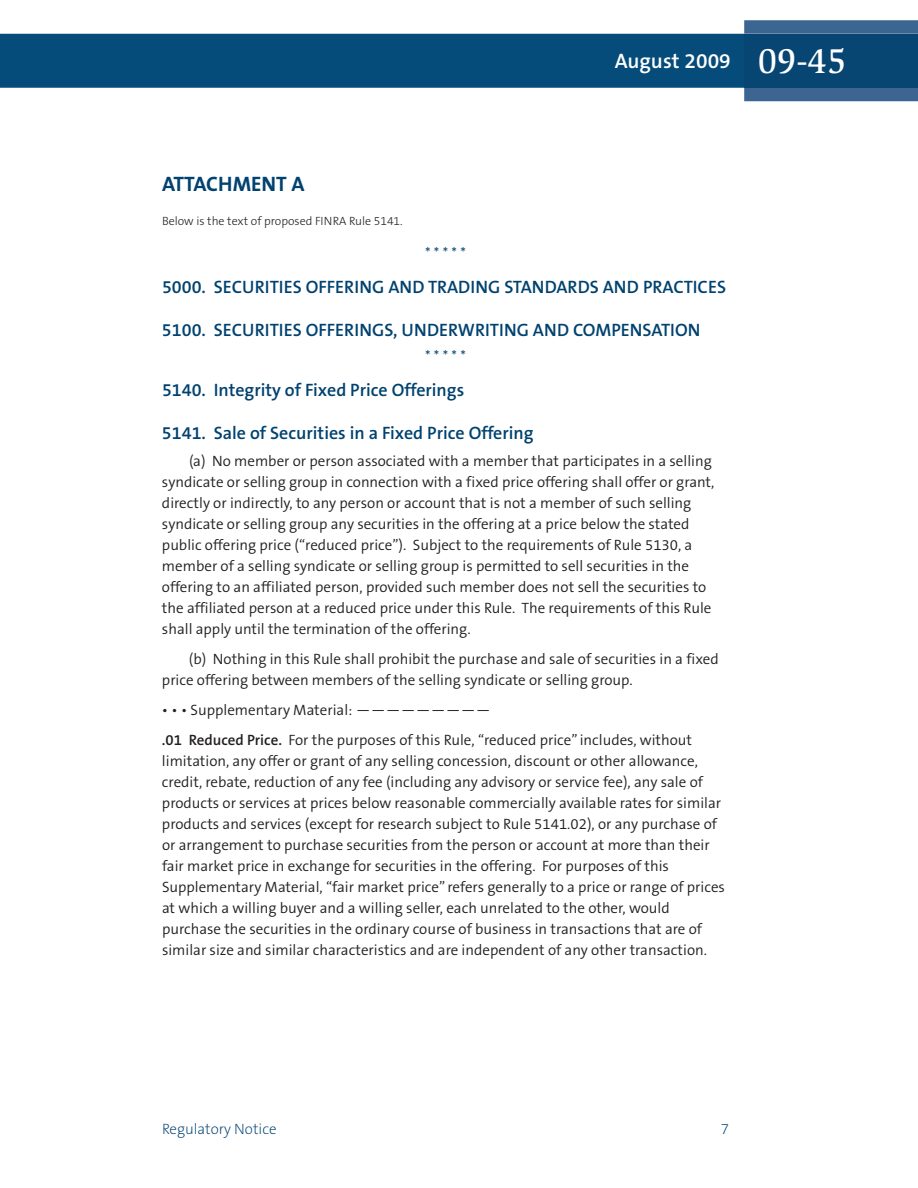
<style>
.page{position:relative;width:918px;height:1188px;background:#fff}
.page>*{position:absolute;margin:0;border:0;box-sizing:border-box;transform-origin:0 0}
.t1{font:600 21px "The Sans B6";color:#fff}
.t2{font:700 21px "The Sans B7";color:#004270}
.t3{font:600 18px "The Sans B6";color:#004270}
.t4{font:300 15px/21px "The Sans B4";color:#231f20}
.t5{font:200 15px "The Sans B2";color:#004270}
.t6{font:300 15px "The Sans B4";color:#004270}
.t7{font:300 12px "The Sans B3";color:#231f20}
.s1{font-family:"Slimbach LT";font-weight:500;font-size:36px}
.s2{font-family:"The Sans B6";font-weight:600}
</style>
<div class="page">
<div style="left:0;top:34px;width:744px;height:54px;background:#064c7a"></div>
<svg style="left:744px;top:20px;width:174px;height:81px;background:#3f6893"></svg>
<div style="left:744px;top:34px;width:174px;height:54px;background:#074573"></div>
<h1 class="t2" style="left:162px;top:173px;width:144px">ATTACHMENT A</h1>
<p class="t7" style="left:162px;top:215px;width:242px">Below is the text of proposed FINRA Rule 5141.</p>
<h1 class="t1" style="left:615px;top:50px;width:233px">August 2009 <span class="s1">09-45</span></h1>
<p class="t6" style="left:425px;top:245px;width:42px">*****</p>
<p class="t3" style="left:162px;top:278px;width:566px">5000. SECURITIES OFFERING AND TRADING STANDARDS AND PRACTICES</p>
<p class="t3" style="left:162px;top:320px;width:540px">5100. SECURITIES OFFERINGS, UNDERWRITING AND COMPENSATION</p>
<p class="t6" style="left:425px;top:348px;width:42px">*****</p>
<p class="t3" style="left:162px;top:381px;width:304px">5140. Integrity of Fixed Price Offerings</p>
<p class="t3" style="left:162px;top:424px;width:373px">5141. Sale of Securities in a Fixed Price Offering</p>
<p class="t4" style="left:162px;top:451px;width:554px;text-indent:27px">(a) No member or person associated with a member that participates in a selling syndicate or selling group in connection with a fixed price offering shall offer or grant, directly or indirectly, to any person or account that is not a member of such selling syndicate or selling group any securities in the offering at a price below the stated public offering price (“reduced price”). Subject to the requirements of Rule 5130, a member of a selling syndicate or selling group is permitted to sell securities in the offering to an affiliated person, provided such member does not sell the securities to the affiliated person at a reduced price under this Rule. The requirements of this Rule shall apply until the termination of the offering.</p>
<p class="t4" style="left:162px;top:649px;width:558px;text-indent:27px">(b) Nothing in this Rule shall prohibit the purchase and sale of securities in a fixed price offering between members of the selling syndicate or selling group.</p>
<p class="t4" style="left:162px;top:695px;width:532px;line-height:30px">• • • Supplementary Material: —————————<br><span class="s2">.01 Reduced Price.</span> For the purposes of this Rule, “reduced price” includes, without</p>
<p class="t4" style="left:162px;top:751px;width:565px">limitation, any offer or grant of any selling concession, discount or other allowance, credit, rebate, reduction of any fee (including any advisory or service fee), any sale of products or services at prices below reasonable commercially available rates for similar products and services (except for research subject to Rule 5141.02), or any purchase of or arrangement to purchase securities from the person or account at more than their fair market price in exchange for securities in the offering. For purposes of this Supplementary Material, “fair market price” refers generally to a price or range of prices at which a willing buyer and a willing seller, each unrelated to the other, would purchase the securities in the ordinary course of business in transactions that are of similar size and similar characteristics and are independent of any other transaction.</p>
<p class="t5" style="left:162px;top:1121px;width:116px">Regulatory Notice</p>
<p class="t5" style="left:721px;top:1121px;width:10px">7</p>
</div>
